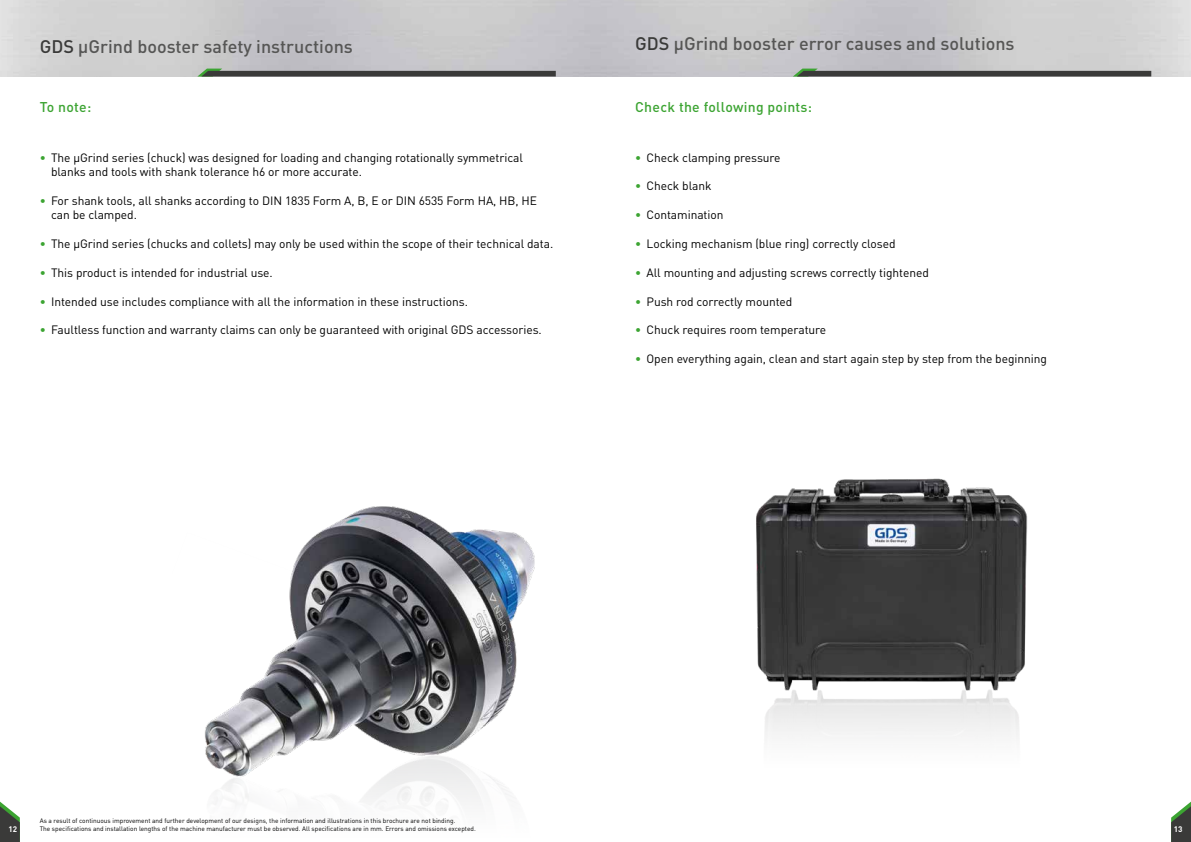
<style>
.page{position:relative;width:1191px;height:842px;background:#fff}
.page>*{position:absolute;margin:0;border:0;box-sizing:border-box;transform-origin:0 0}
.t1{font:500 18px "DIN Pro";color:#565655}
.t2{font:500 14px "DIN Pro";letter-spacing:.02em;color:#3ca432}
.t3{font:12px/14.4px "DIN Pro";letter-spacing:-.005em;color:#000}
.t4{font:700 8px "DIN Pro";color:#fff}
.t5{font:6.5px "DIN Pro";color:#000}
.s1{color:#3a3a39}
.s2{font-weight:500;color:#3ca432}
</style>
<div class="page">
<svg style="left:0;top:801px;width:20px;height:41px"></svg>
<svg style="left:1171px;top:801px;width:20px;height:41px"></svg>
<svg style="left:793px;top:69px;width:358px;height:8px"></svg>
<svg style="left:197px;top:69px;width:359px;height:8px"></svg>
<img style="left:756px;top:478px;width:272px;height:260px">
<img style="left:205px;top:506px;width:330px;height:300px">
<h1 class="t1" style="left:40px;top:31px;width:315px"><span class="s1">GDS</span> μGrind booster safety instructions</h1>
<h1 class="t1" style="left:635px;top:29px;width:381px"><span class="s1">GDS</span> μGrind booster error causes and solutions</h1>
<p class="t2" style="left:40px;top:96px;width:53px">To note:</p>
<p class="t2" style="left:635px;top:96px;width:178px">Check the following points:</p>
<p class="t3" style="left:51px;top:149px;width:473px;text-indent:-11px"><span class="s2">•</span> The µGrind series (chuck) was designed for loading and changing rotationally symmetrical blanks and tools with shank tolerance h6 or more accurate.</p>
<p class="t3" style="left:51px;top:192px;width:487px;text-indent:-11px"><span class="s2">•</span> For shank tools, all shanks according to DIN 1835 Form A, B, E or DIN 6535 Form HA, HB, HE can be clamped.</p>
<p class="t3" style="left:40px;top:235px;width:515px"><span class="s2">•</span> The µGrind series (chucks and collets) may only be used within the scope of their technical data.</p>
<p class="t3" style="left:40px;top:264px;width:235px"><span class="s2">•</span> This product is intended for industrial use.</p>
<p class="t3" style="left:40px;top:293px;width:430px"><span class="s2">•</span> Intended use includes compliance with all the information in these instructions.</p>
<p class="t3" style="left:40px;top:322px;width:503px"><span class="s2">•</span> Faultless function and warranty claims can only be guaranteed with original GDS accessories.</p>
<p class="t3" style="left:635px;top:149px;width:147px"><span class="s2">•</span> Check clamping pressure</p>
<p class="t3" style="left:635px;top:178px;width:78px"><span class="s2">•</span> Check blank</p>
<p class="t3" style="left:635px;top:207px;width:90px"><span class="s2">•</span> Contamination</p>
<p class="t3" style="left:635px;top:235px;width:262px"><span class="s2">•</span> Locking mechanism (blue ring) correctly closed</p>
<p class="t3" style="left:635px;top:264px;width:295px"><span class="s2">•</span> All mounting and adjusting screws correctly tightened</p>
<p class="t3" style="left:635px;top:293px;width:159px"><span class="s2">•</span> Push rod correctly mounted</p>
<p class="t3" style="left:635px;top:322px;width:193px"><span class="s2">•</span> Chuck requires room temperature</p>
<p class="t3" style="left:635px;top:351px;width:413px"><span class="s2">•</span> Open everything again, clean and start again step by step from the beginning</p>
<p class="t5" style="left:40px;top:815px;width:417px">As a result of continuous improvement and further development of our designs, the information and illustrations in this brochure are not binding.</p>
<p class="t4" style="left:8px;top:822px;width:10px">12</p>
<p class="t5" style="left:40px;top:823px;width:437px">The specifications and installation lengths of the machine manufacturer must be observed. All specifications are in mm. Errors and omissions excepted.</p>
<p class="t4" style="left:1173px;top:822px;width:10px">13</p>
</div>
